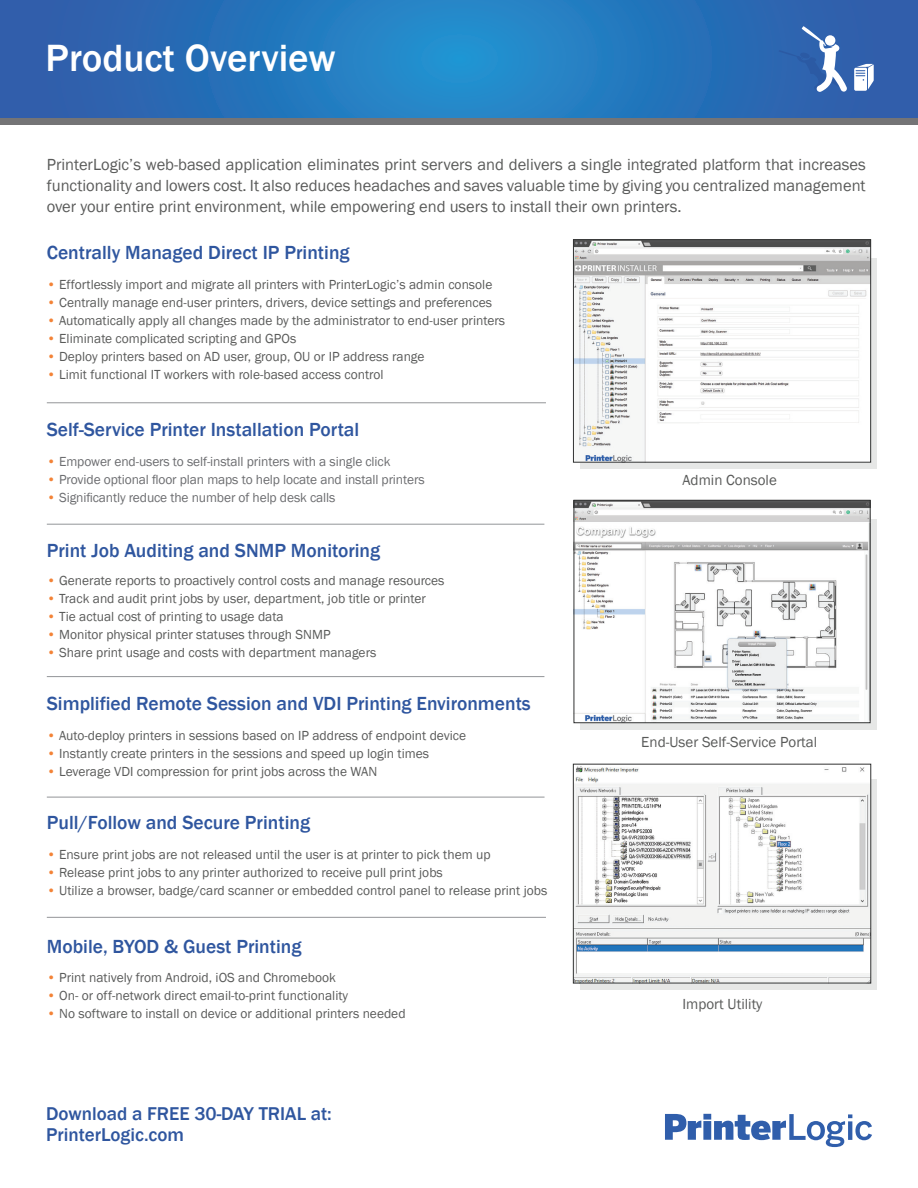
<style>
.page{position:relative;width:918px;height:1188px;background:#fff}
.page>*{position:absolute;margin:0;border:0;box-sizing:border-box;transform-origin:0 0}
.t1{font:500 39px "Franklin Gothic";color:#fff}
.t2{font:500 19.5px "Franklin Gothic";color:#2f569f}
.t3{font:500 19.05px/20.7px "Franklin Gothic";color:#2f569f}
.t4{font:16.5px/21px "Franklin Gothic";color:#5a5b5a;text-align:justify}
.t5{font:15px "Franklin Gothic";color:#595a59}
.t6{font:13.5px "Franklin Gothic";color:#5a5b5a}
.t7{font:13.5px "Franklin Gothic";letter-spacing:-.01em;color:#6c6d70}
.s1{color:#f38337}
</style>
<div class="page">
<svg style="left:581px;top:258px;width:296px;height:210px;background:#d7d8d8"></svg>
<svg style="left:581px;top:519px;width:296px;height:211px;background:#dadbda"></svg>
<svg style="left:665px;top:1114px;width:207px;height:33px"></svg>
<hr style="left:47px;top:402px;width:499px;height:1px;background:#939598">
<hr style="left:47px;top:676px;width:497px;height:1px;background:#939598">
<hr style="left:47px;top:524px;width:497px;height:1px;background:#939598">
<hr style="left:47px;top:797px;width:498px;height:1px;background:#939598">
<hr style="left:47px;top:917px;width:499px;height:1px;background:#939598">
<div style="left:0;top:14px;width:918px;height:111px;background:#747476"></div>
<svg style="left:0;top:0;width:918px;height:118px;background:#2772b9"></svg>
<svg style="left:854px;top:64px;width:20px;height:27px"></svg>
<svg style="left:779px;top:26px;width:68px;height:66px;background:#517dbb"></svg>
<svg style="left:581px;top:779px;width:296px;height:210px;background:#d8dad9"></svg>
<img style="left:575px;top:242px;width:294px;height:218px">
<div style="left:573px;top:240px;width:298px;height:222px;border:1px solid #313232"></div>
<img style="left:576px;top:502px;width:292px;height:219px">
<div style="left:574px;top:500px;width:296px;height:223px;border:1px solid #313232"></div>
<img style="left:575px;top:766px;width:294px;height:215px">
<div style="left:573px;top:764px;width:298px;height:219px;border:1px solid #313232"></div>
<img style="left:577px;top:795px;width:129px;height:111px">
<h1 class="t1" style="left:46px;top:34px;width:291px">Product Overview</h1>
<p class="t4" style="left:47px;top:154px;width:820px">PrinterLogic’s web-based application eliminates print servers and delivers a single integrated platform that increases functionality and lowers cost. It also reduces headaches and saves valuable time by giving you centralized management over your entire print environment, while empowering end users to install their own printers.</p>
<h2 class="t2" style="left:47px;top:241px;width:304px">Centrally Managed Direct IP Printing</h2>
<p class="t6" style="left:47px;top:276px;width:447px"><span class="s1">•</span> Effortlessly import and migrate all printers with PrinterLogic’s admin console</p>
<p class="t6" style="left:47px;top:294px;width:447px"><span class="s1">•</span> Centrally manage end-user printers, drivers, device settings and preferences</p>
<p class="t6" style="left:47px;top:312px;width:460px"><span class="s1">•</span> Automatically apply all changes made by the administrator to end-user printers</p>
<p class="t6" style="left:47px;top:330px;width:251px"><span class="s1">•</span> Eliminate complicated scripting and GPOs</p>
<p class="t6" style="left:47px;top:348px;width:379px"><span class="s1">•</span> Deploy printers based on AD user, group, OU or IP address range</p>
<p class="t6" style="left:47px;top:366px;width:338px"><span class="s1">•</span> Limit functional IT workers with role-based access control</p>
<h2 class="t2" style="left:47px;top:417px;width:314px">Self-Service Printer Installation Portal</h2>
<p class="t7" style="left:47px;top:453px;width:345px"><span class="s1">•</span> Empower end-users to self-install printers with a single click</p>
<p class="t7" style="left:47px;top:471px;width:379px"><span class="s1">•</span> Provide optional floor plan maps to help locate and install printers</p>
<p class="t7" style="left:47px;top:489px;width:290px"><span class="s1">•</span> Significantly reduce the number of help desk calls</p>
<h2 class="t2" style="left:47px;top:539px;width:335px">Print Job Auditing and SNMP Monitoring</h2>
<p class="t6" style="left:47px;top:573px;width:399px"><span class="s1">•</span> Generate reports to proactively control costs and manage resources</p>
<p class="t6" style="left:47px;top:591px;width:381px"><span class="s1">•</span> Track and audit print jobs by user, department, job title or printer</p>
<p class="t6" style="left:47px;top:609px;width:238px"><span class="s1">•</span> Tie actual cost of printing to usage data</p>
<p class="t6" style="left:47px;top:627px;width:285px"><span class="s1">•</span> Monitor physical printer statuses through SNMP</p>
<p class="t6" style="left:47px;top:645px;width:331px"><span class="s1">•</span> Share print usage and costs with department managers</p>
<h2 class="t2" style="left:47px;top:691px;width:486px">Simplified Remote Session and VDI Printing Environments</h2>
<p class="t6" style="left:47px;top:727px;width:421px"><span class="s1">•</span> Auto-deploy printers in sessions based on IP address of endpoint device</p>
<p class="t6" style="left:47px;top:745px;width:384px"><span class="s1">•</span> Instantly create printers in the sessions and speed up login times</p>
<p class="t6" style="left:47px;top:763px;width:332px"><span class="s1">•</span> Leverage VDI compression for print jobs across the WAN</p>
<h2 class="t2" style="left:47px;top:811px;width:265px">Pull/Follow and Secure Printing</h2>
<p class="t6" style="left:47px;top:846px;width:445px"><span class="s1">•</span> Ensure print jobs are not released until the user is at printer to pick them up</p>
<p class="t6" style="left:47px;top:864px;width:398px"><span class="s1">•</span> Release print jobs to any printer authorized to receive pull print jobs</p>
<p class="t6" style="left:47px;top:882px;width:502px"><span class="s1">•</span> Utilize a browser, badge/card scanner or embedded control panel to release print jobs</p>
<h2 class="t2" style="left:47px;top:934px;width:256px">Mobile, BYOD &amp; Guest Printing</h2>
<p class="t6" style="left:47px;top:970px;width:290px"><span class="s1">•</span> Print natively from Android, iOS and Chromebook</p>
<p class="t6" style="left:47px;top:988px;width:303px"><span class="s1">•</span> On- or off-network direct email-to-print functionality</p>
<p class="t6" style="left:47px;top:1006px;width:360px"><span class="s1">•</span> No software to install on device or additional printers needed</p>
<h3 class="t3" style="left:46px;top:1103px;width:287px">Download a FREE 30-DAY TRIAL at:<br>PrinterLogic.com</h3>
<p class="t5" style="left:683px;top:470px;width:96px">Admin Console</p>
<p class="t5" style="left:641px;top:733px;width:177px">End-User Self-Service Portal</p>
<p class="t5" style="left:683px;top:994px;width:81px">Import Utility</p>
</div>
